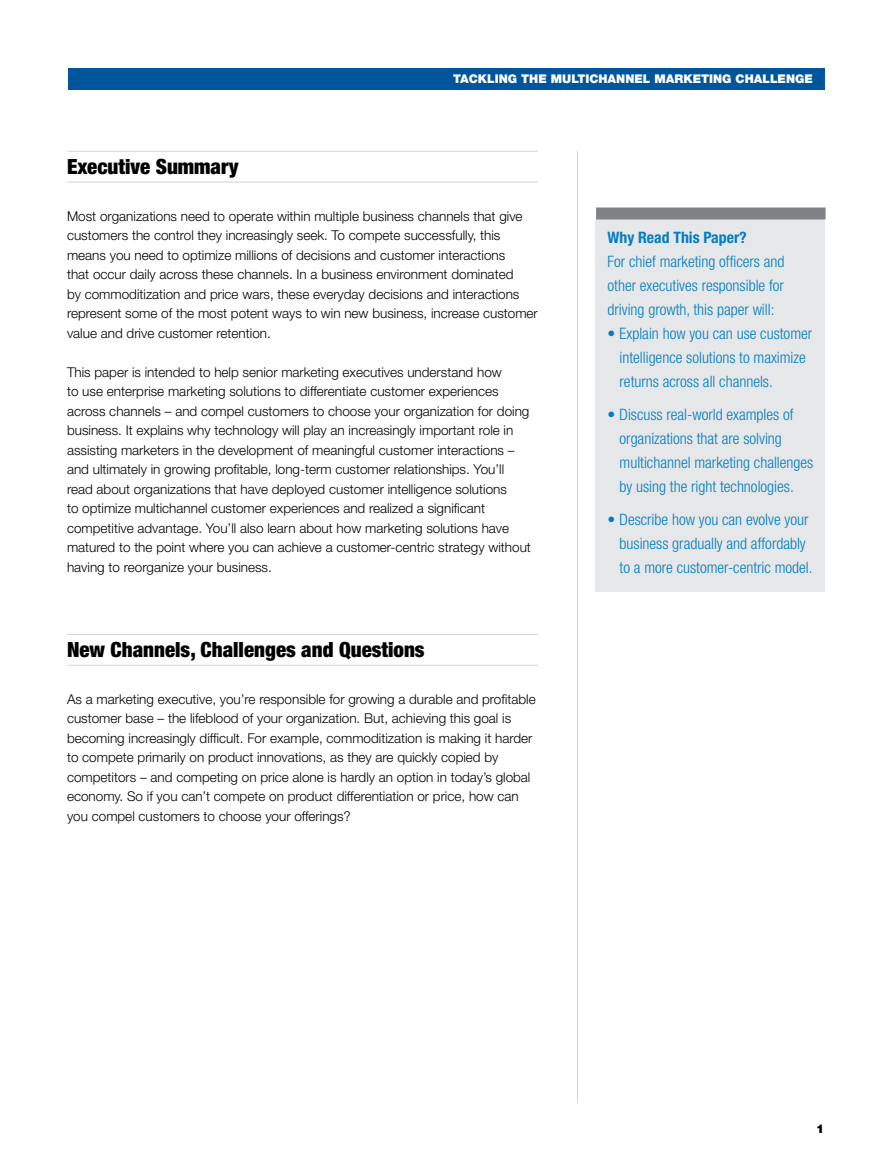
<style>
.page{position:relative;width:893px;height:1170px;background:#fff}
.page>*{position:absolute;margin:0;border:0;box-sizing:border-box;transform-origin:0 0}
.t1{font:900 condensed 21px "Helvetica Neue LT Std";color:#000}
.t2{font:300 condensed 15.75px/24px "Helvetica Neue LT Std";color:#007dc3}
.t3{font:700 condensed 15.75px "Helvetica Neue LT Std";color:#007dc3}
.t4{font:300 13.5px/19.5px "Helvetica Neue LT Std";color:#000}
.t5{font:900 12px "Helvetica Neue LT Std";color:#fff}
.t6{font:900 12px "Helvetica Neue LT Std";color:#000}
</style>
<div class="page">
<div style="left:68px;top:68px;width:757px;height:21px;background:#00559c"></div>
<hr style="left:67px;top:151px;width:471px;height:1px;background:#d1d3d4">
<hr style="left:67px;top:181px;width:471px;height:1px;background:#d1d3d4">
<hr style="left:67px;top:634px;width:471px;height:1px;background:#d1d3d4">
<hr style="left:67px;top:664px;width:471px;height:1px;background:#d1d3d4">
<hr style="left:577px;top:151px;width:1px;height:951px;background:#d1d3d4">
<div style="left:596px;top:219px;width:229px;height:373px;background:#e6e7e8"></div>
<div style="left:596px;top:207px;width:230px;height:12px;background:#808285"></div>
<p class="t5" style="left:453px;top:72px;width:361px">TACKLING THE MULTICHANNEL MARKETING CHALLENGE</p>
<h1 class="t1" style="left:67px;top:154px;width:173px">Executive Summary</h1>
<p class="t4" style="left:67px;top:206px;width:472px">Most organizations need to operate within multiple business channels that give customers the control they increasingly seek. To compete successfully, this means you need to optimize millions of decisions and customer interactions<br>that occur daily across these channels. In a business environment dominated<br>by commoditization and price wars, these everyday decisions and interactions represent some of the most potent ways to win new business, increase customer value and drive customer retention.</p>
<p class="t4" style="left:67px;top:362px;width:465px">This paper is intended to help senior marketing executives understand how<br>to use enterprise marketing solutions to differentiate customer experiences across channels – and compel customers to choose your organization for doing business. It explains why technology will play an increasingly important role in assisting marketers in the development of meaningful customer interactions – and ultimately in growing profitable, long-term customer relationships. You’ll read about organizations that have deployed customer intelligence solutions<br>to optimize multichannel customer experiences and realized a significant competitive advantage. You’ll also learn about how marketing solutions have matured to the point where you can achieve a customer-centric strategy without having to reorganize your business.</p>
<h1 class="t1" style="left:67px;top:637px;width:359px">New Channels, Challenges and Questions</h1>
<p class="t4" style="left:67px;top:689px;width:470px">As a marketing executive, you’re responsible for growing a durable and profitable customer base – the lifeblood of your organization. But, achieving this goal is becoming increasingly difficult. For example, commoditization is making it harder to compete primarily on product innovations, as they are quickly copied by competitors – and competing on price alone is hardly an option in today’s global economy. So if you can’t compete on product differentiation or price, how can you compel customers to choose your offerings?</p>
<p class="t3" style="left:608px;top:227px;width:141px">Why Read This Paper?</p>
<p class="t2" style="left:608px;top:249px;width:178px;text-align:justify">For chief marketing officers and other executives responsible for driving growth, this paper will:</p>
<p class="t2" style="left:620px;top:321px;width:194px;text-indent:-12px">• Explain how you can use customer intelligence solutions to maximize returns across all channels.</p>
<p class="t2" style="left:620px;top:402px;width:195px;text-indent:-12px">• Discuss real-world examples of organizations that are solving multichannel marketing challenges by using the right technologies.</p>
<p class="t2" style="left:620px;top:507px;width:195px;text-indent:-12px">• Describe how you can evolve your business gradually and affordably to a more customer-centric model.</p>
<p class="t6" style="left:816px;top:1121px;width:10px">1</p>
</div>
